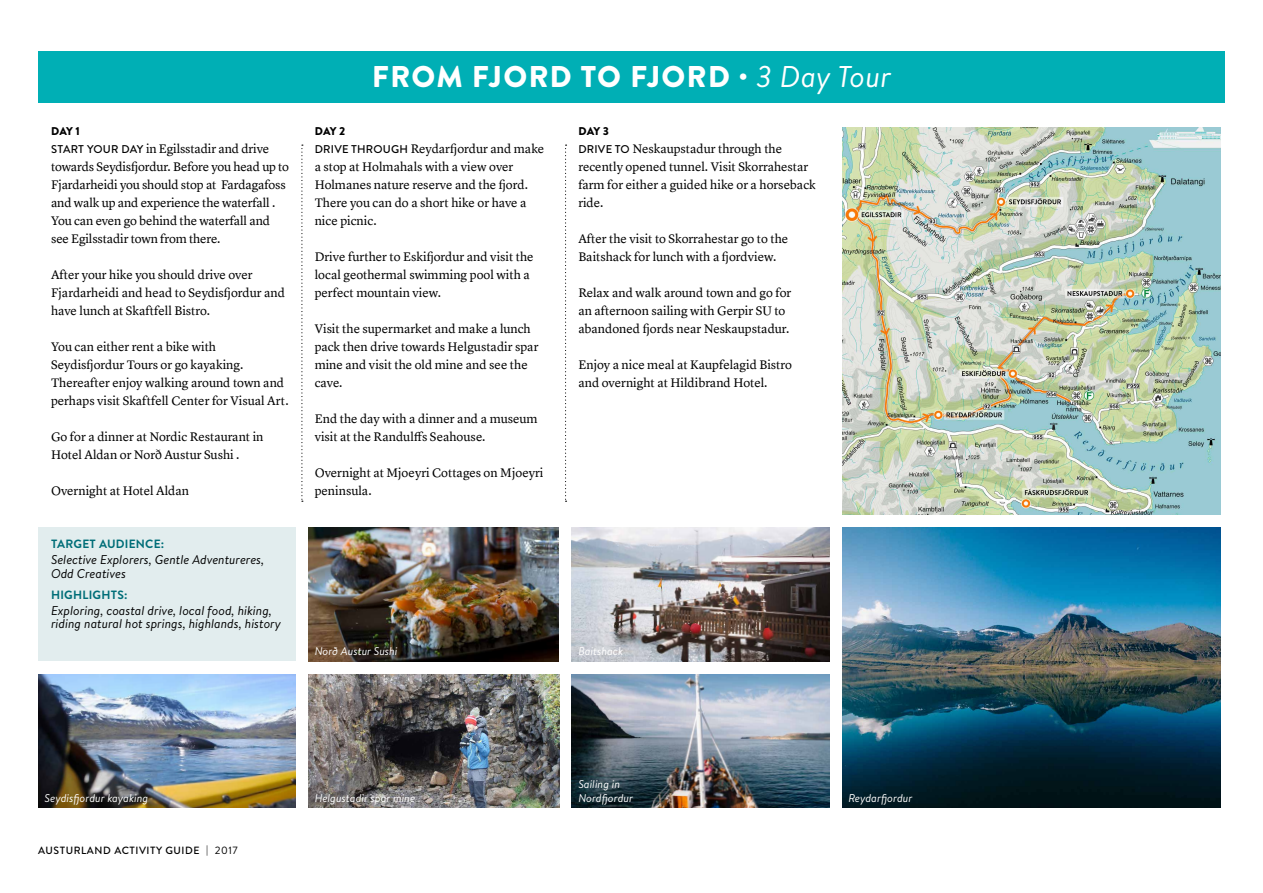
<style>
.page{position:relative;width:1263px;height:893px;background:#fff}
.page>*{position:absolute;margin:0;border:0;box-sizing:border-box;transform-origin:0 0}
.t1{font:900 30px "Brandon Text";letter-spacing:.045em;color:#fff}
.t2{font:12.75px/18px "Lyon Text";color:#000}
.t3{font:italic 12.75px/13.5px "Brandon Text";color:#000}
.t4{font:700 12px "Brandon Text";letter-spacing:.02em;color:#006e78}
.t5{font:italic 11.25px/13.5px "Brandon Text";color:#fff}
.t6{font:900 11.25px "Brandon Text";letter-spacing:-.025em;color:#000}
.t7{font:500 10.5px "Brandon Text";letter-spacing:.05em;color:#000}
.s1{font-family:"Brandon Text";font-weight:500;font-size:11.25px}
.s2{font-weight:400;font-style:italic}
.s3{font-weight:400}
</style>
<div class="page">
<img style="left:842px;top:527px;width:378px;height:281px">
<div style="left:38px;top:51px;width:1187px;height:51px;background:#00afb5"></div>
<img style="left:842px;top:128px;width:378px;height:386px">
<img style="left:308px;top:527px;width:251px;height:134px">
<img style="left:308px;top:674px;width:251px;height:134px">
<img style="left:572px;top:674px;width:257px;height:134px">
<img style="left:572px;top:527px;width:257px;height:134px">
<img style="left:38px;top:674px;width:258px;height:134px">
<div style="left:38px;top:527px;width:258px;height:134px;background:#e2edee"></div>
<svg style="left:301px;top:145px;width:2px;height:357px"></svg>
<svg style="left:565px;top:145px;width:2px;height:357px"></svg>
<p class="t6" style="left:51px;top:124px;width:30px">DAY 1</p>
<p class="t2" style="left:51px;top:139px;width:240px"><span class="s1">START YOUR DAY</span> in Egilsstadir and drive towards Seydisfjordur. Before you head up to Fjardarheidi you should stop at Fardagafoss and walk up and experience the waterfall .<br>You can even go behind the waterfall and see Egilsstadir town from there.</p>
<p class="t2" style="left:51px;top:265px;width:236px">After your hike you should drive over<br>Fjardarheidi and head to Seydisfjordur and have lunch at Skaftfell Bistro.</p>
<p class="t2" style="left:51px;top:337px;width:239px">You can either rent a bike with Seydisfjordur Tours or go kayaking.<br>Thereafter enjoy walking around town and perhaps visit Skaftfell Center for Visual Art.</p>
<p class="t2" style="left:51px;top:427px;width:214px">Go for a dinner at Nordic Restaurant in<br>Hotel Aldan or Norð Austur Sushi .</p>
<p class="t2" style="left:51px;top:481px;width:140px">Overnight at Hotel Aldan</p>
<p class="t4" style="left:51px;top:536px;width:115px">TARGET AUDIENCE:</p>
<p class="t3" style="left:51px;top:552px;width:215px">Selective Explorers, Gentle Adventureres,<br>Odd Creatives</p>
<p class="t4" style="left:51px;top:586px;width:78px">HIGHLIGHTS:</p>
<p class="t3" style="left:51px;top:603px;width:232px">Exploring, coastal drive, local food, hiking, riding natural hot springs, highlands, history</p>
<h1 class="t1" style="left:372px;top:55px;width:521px">FROM FJORD TO FJORD · <span class="s2">3 Day Tour</span></h1>
<p class="t6" style="left:315px;top:124px;width:32px">DAY 2</p>
<p class="t2" style="left:315px;top:139px;width:231px"><span class="s1">DRIVE THROUGH</span> Reydarfjordur and make a stop at Holmahals with a view over<br>Holmanes nature reserve and the fjord.<br>There you can do a short hike or have a nice picnic.</p>
<p class="t2" style="left:315px;top:247px;width:220px">Drive further to Eskifjordur and visit the local geothermal swimming pool with a perfect mountain view.</p>
<p class="t2" style="left:315px;top:319px;width:225px">Visit the supermarket and make a lunch pack then drive towards Helgustadir spar mine and visit the old mine and see the cave.</p>
<p class="t2" style="left:315px;top:409px;width:225px">End the day with a dinner and a museum visit at the Randulffs Seahouse.</p>
<p class="t2" style="left:315px;top:463px;width:230px">Overnight at Mjoeyri Cottages on Mjoeyri peninsula.</p>
<p class="t6" style="left:578px;top:124px;width:32px">DAY 3</p>
<p class="t2" style="left:578px;top:139px;width:239px"><span class="s1">DRIVE TO</span> Neskaupstadur through the recently opened tunnel. Visit Skorrahestar farm for either a guided hike or a horseback ride.</p>
<p class="t2" style="left:578px;top:229px;width:211px">After the visit to Skorrahestar go to the<br>Baitshack for lunch with a fjordview.</p>
<p class="t2" style="left:578px;top:283px;width:215px">Relax and walk around town and go for an afternoon sailing with Gerpir SU to abandoned fjords near Neskaupstadur.</p>
<p class="t2" style="left:578px;top:355px;width:215px">Enjoy a nice meal at Kaupfelagid Bistro and overnight at Hildibrand Hotel.</p>
<p class="t5" style="left:315px;top:644px;width:84px">Norð Austur Sushi</p>
<p class="t5" style="left:578px;top:644px;width:47px">Baitshack</p>
<p class="t5" style="left:578px;top:777px;width:56px">Sailing in<br>Nordfjordur</p>
<p class="t5" style="left:45px;top:790px;width:105px">Seydisfjordur kayaking</p>
<p class="t5" style="left:315px;top:790px;width:102px">Helgustadir spar mine</p>
<p class="t5" style="left:848px;top:790px;width:66px">Reydarfjordur</p>
<p class="t7" style="left:38px;top:843px;width:201px">AUSTURLAND ACTIVITY GUIDE <span class="s3">| 2017</span></p>
</div>
